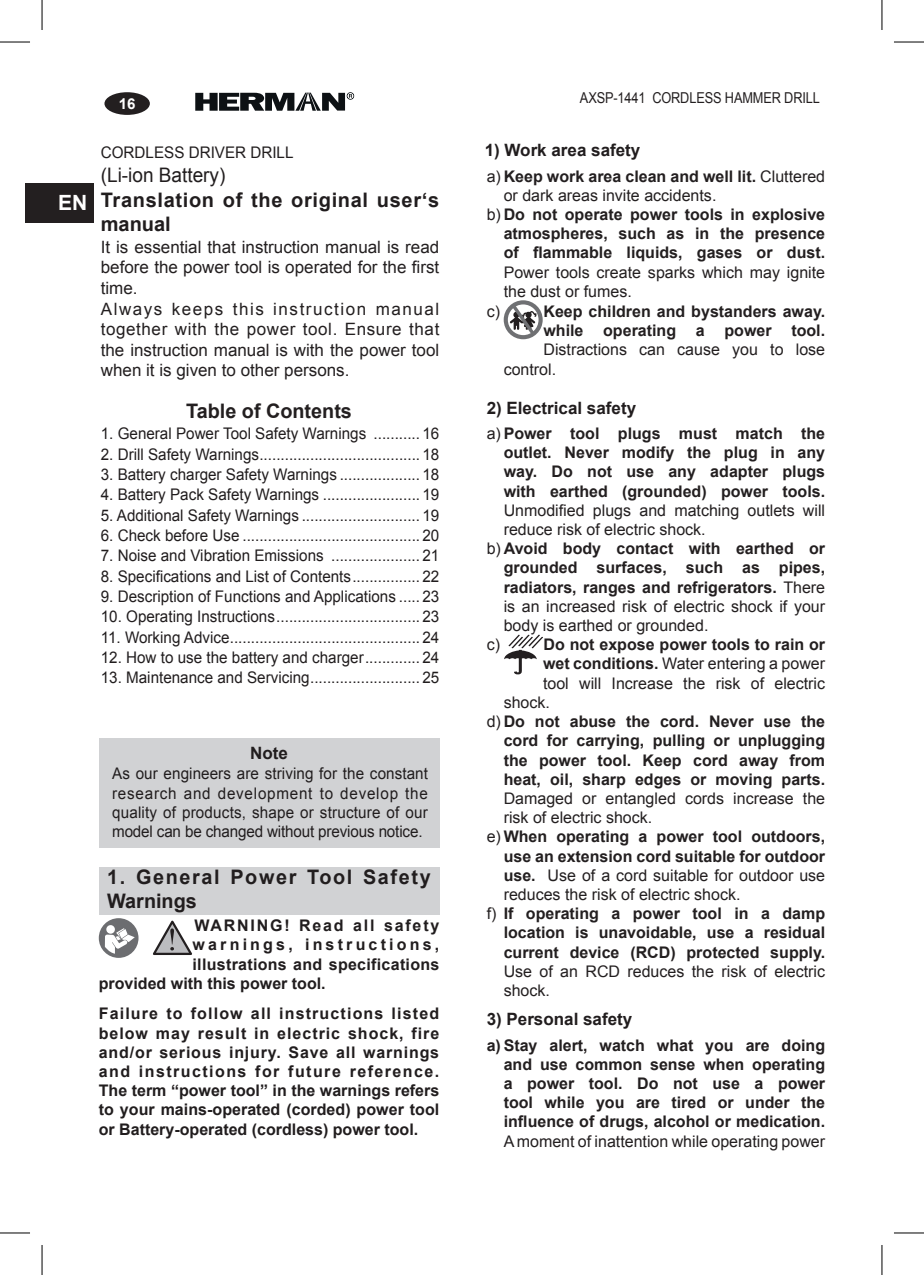
<style>
.page{position:relative;width:924px;height:1275px;background:#fff}
.page>*{position:absolute;margin:0;border:0;box-sizing:border-box;transform-origin:0 0}
.t1{font:700 21px "Arial";color:#fff}
.t2{font:700 20px/24px "Arial";letter-spacing:.035em;color:#211d1e}
.t3{font:700 20px/24px "Arial";letter-spacing:.085em;color:#211d1e}
.t4{font:20px "Arial";color:#211d1e;scale:.95 1}
.t5{font:700 20px "Arial";color:#231f20}
.t6{font:17px/20.6px "Arial";color:#231f20}
.t7{font:700 17px "Arial";color:#211d1e}
.t8{font:700 16px/19.2px "Arial";color:#231f20;text-align:justify}
.t9{font:16px/19.2px "Arial";color:#211d1e;text-align:justify;scale:.95 1}
.t10{font:16px/19.2px "Arial";color:#231f20}
.t11{font:700 16px/19.2px "Arial";letter-spacing:.02em;color:#211d1e;text-align:justify}
.t12{font:700 16px "Arial";color:#211d1e}
.t13{font:700 16px "Arial";letter-spacing:.2em;color:#211d1e}
.t14{font:700 16px "Arial";letter-spacing:.11em;color:#211d1e}
.t15{font:15px "Arial";letter-spacing:-.01em;color:#231f20;scale:.85 1}
.t16{font:700 15px "Arial";color:#fff}
.s1{color:#231f20}
.s2{font-weight:400}
.s3{font-weight:700}
</style>
<div class="page">
<div style="left:104px;top:92px;width:46px;height:23px;background:#231f20;border-radius:50%"></div>
<svg style="left:195px;top:92px;width:159px;height:19px"></svg>
<div style="left:25px;top:183px;width:68px;height:40px;background:#231f20"></div>
<div style="left:99px;top:738px;width:340px;height:110px;background:#d1d2d4"></div>
<div style="left:99px;top:867px;width:340px;height:47px;background:#d1d2d4"></div>
<div style="left:99px;top:918px;width:39px;height:40px;background:#6c6d70;border-radius:50%"></div>
<div style="left:106px;top:925px;width:9px;height:8px;background:#fff;border-radius:50%"></div>
<svg style="left:105px;top:928px;width:30px;height:25px"></svg>
<svg style="left:153px;top:920px;width:39px;height:35px"></svg>
<svg style="left:503px;top:300px;width:39px;height:39px"></svg>
<svg style="left:504px;top:635px;width:39px;height:39px"></svg>
<hr style="left:0;top:42px;width:30px;height:1px;background:#000">
<hr style="left:893px;top:42px;width:30px;height:1px;background:#000">
<hr style="left:0;top:1232px;width:30px;height:1px;background:#000">
<hr style="left:893px;top:1232px;width:30px;height:1px;background:#000">
<hr style="left:42px;top:0;width:1px;height:30px;background:#000">
<hr style="left:42px;top:1245px;width:1px;height:30px;background:#000">
<hr style="left:881px;top:0;width:1px;height:30px;background:#000">
<hr style="left:881px;top:1245px;width:1px;height:30px;background:#000">
<h1 class="t1" style="left:58px;top:189px;width:31px">EN</h1>
<p class="t16" style="left:119px;top:94px;width:18px">16</p>
<p class="t9" style="left:101px;top:143px;width:204px">CORDLESS DRIVER DRILL</p>
<p class="t4" style="left:101px;top:161px;width:133px">(Li-ion Battery)</p>
<p class="t2" style="left:101px;top:188px;width:340px">Translation of the original user‘s manual</p>
<p class="t6" style="left:101px;top:237px;width:340px">It is essential that instruction manual is read before the power tool is operated for the first time.<br>Always keeps this instruction manual together with the power tool. Ensure that the instruction manual is with the power tool when it is given to other persons.</p>
<p class="t5" style="left:186px;top:397px;width:167px">Table of Contents</p>
<p class="t9" style="left:101px;top:424px;width:281px">1. General Power Tool Safety Warnings</p>
<p class="t9" style="left:422px;top:424px;width:19px">16</p>
<p class="t9" style="left:101px;top:445px;width:168px">2. Drill Safety Warnings</p>
<p class="t9" style="left:422px;top:445px;width:19px">18</p>
<p class="t9" style="left:101px;top:465px;width:250px">3. Battery charger Safety Warnings</p>
<p class="t9" style="left:422px;top:465px;width:19px">18</p>
<p class="t9" style="left:101px;top:485px;width:231px">4. Battery Pack Safety Warnings</p>
<p class="t9" style="left:422px;top:485px;width:19px">19</p>
<p class="t9" style="left:101px;top:505px;width:210px">5. Additional Safety Warnings</p>
<p class="t9" style="left:422px;top:505px;width:19px">19</p>
<p class="t9" style="left:101px;top:526px;width:147px">6. Check before Use</p>
<p class="t9" style="left:422px;top:526px;width:19px">20</p>
<p class="t9" style="left:101px;top:546px;width:236px">7. Noise and Vibration Emissions</p>
<p class="t9" style="left:422px;top:546px;width:19px">21</p>
<p class="t9" style="left:101px;top:566px;width:265px">8. Specifications and List of Contents</p>
<p class="t9" style="left:422px;top:566px;width:19px">22</p>
<p class="t9" style="left:101px;top:587px;width:312px">9. Description of Functions and Applications</p>
<p class="t9" style="left:422px;top:587px;width:19px">23</p>
<p class="t9" style="left:101px;top:607px;width:185px">10. Operating Instructions</p>
<p class="t9" style="left:422px;top:607px;width:19px">23</p>
<p class="t9" style="left:101px;top:627px;width:137px">11. Working Advice</p>
<p class="t9" style="left:422px;top:627px;width:19px">24</p>
<p class="t9" style="left:101px;top:648px;width:278px">12. How to use the battery and charger</p>
<p class="t9" style="left:422px;top:648px;width:19px">24</p>
<p class="t9" style="left:101px;top:668px;width:221px">13. Maintenance and Servicing</p>
<p class="t9" style="left:422px;top:668px;width:19px">25</p>
<p class="t7" style="left:250px;top:742px;width:39px">Note</p>
<p class="t9" style="left:112px;top:764px;width:334px">As our engineers are striving for the constant research and development to develop the quality of products, shape or structure of our model can be changed without previous notice.</p>
<p class="t3" style="left:107px;top:866px;width:325px"><span class="s1">1.</span> General Power Tool Safety<br>Warnings</p>
<p class="t14" style="left:194px;top:914px;width:246px">WARNING! Read all safety</p>
<p class="t13" style="left:192px;top:934px;width:248px">warnings, instructions,</p>
<p class="t11" style="left:192px;top:955px;width:248px">illustrations and specifications</p>
<p class="t12" style="left:99px;top:972px;width:228px">provided with this power tool.</p>
<p class="t11" style="left:99px;top:1004px;width:342px">Failure to follow all instructions listed below may result in electric shock, fire and/or serious injury. Save all warnings and instructions for future reference.<br>The term “power tool” in the warnings refers to your mains-operated (corded) power tool or Battery-operated (cordless) power tool.</p>
<p class="t15" style="left:579px;top:88px;width:284px">AXSP-1441 CORDLESS HAMMER DRILL</p>
<p class="t7" style="left:484px;top:139px;width:157px">1) Work area safety</p>
<p class="t8" style="left:486px;top:167px;width:340px"><span class="s2">a)</span> Keep work area clean and well lit. <span class="s2">Cluttered</span></p>
<p class="t10" style="left:503px;top:186px;width:214px">or dark areas invite accidents.</p>
<p class="t8" style="left:486px;top:205px;width:340px"><span class="s2">b)</span> Do not operate power tools in explosive</p>
<p class="t8" style="left:503px;top:224px;width:323px">atmospheres, such as in the presence</p>
<p class="t8" style="left:503px;top:244px;width:323px">of flammable liquids, gases or dust.</p>
<p class="t10" style="left:503px;top:262px;width:323px">Power tools create sparks which may ignite the dust or fumes.</p>
<p class="t10" style="left:486px;top:302px;width:15px">c)</p>
<p class="t8" style="left:543px;top:302px;width:283px">Keep children and bystanders away. while operating a power tool.</p>
<p class="t10" style="left:503px;top:340px;width:323px;text-indent:40px">Distractions can cause you to lose control.</p>
<p class="t7" style="left:486px;top:397px;width:151px">2) Electrical safety</p>
<p class="t8" style="left:503px;top:424px;width:323px;text-indent:-17px"><span class="s2">a)</span> Power tool plugs must match the outlet. Never modify the plug in any way. Do not use any adapter plugs with earthed (grounded) power tools.</p>
<p class="t10" style="left:503px;top:501px;width:323px">Unmodified plugs and matching outlets will</p>
<p class="t10" style="left:503px;top:520px;width:203px">reduce risk of electric shock.</p>
<p class="t8" style="left:486px;top:539px;width:340px"><span class="s2">b)</span> Avoid body contact with earthed or</p>
<p class="t8" style="left:503px;top:559px;width:323px">grounded surfaces, such as pipes,</p>
<p class="t8" style="left:503px;top:578px;width:323px">radiators, ranges and refrigerators. <span class="s2">There</span></p>
<p class="t10" style="left:503px;top:597px;width:323px">is an increased risk of electric shock if your</p>
<p class="t10" style="left:503px;top:616px;width:206px">body is earthed or grounded.</p>
<p class="t10" style="left:486px;top:635px;width:15px">c)</p>
<p class="t8" style="left:543px;top:635px;width:283px">Do not expose power tools to rain or</p>
<p class="t10" style="left:542px;top:654px;width:283px"><span class="s3">wet conditions.</span> Water entering a power</p>
<p class="t10" style="left:542px;top:673px;width:283px">tool will Increase the risk of electric</p>
<p class="t10" style="left:503px;top:693px;width:48px">shock.</p>
<p class="t8" style="left:486px;top:712px;width:340px"><span class="s2">d)</span> Do not abuse the cord. Never use the</p>
<p class="t8" style="left:503px;top:731px;width:323px">cord for carrying, pulling or unplugging</p>
<p class="t8" style="left:503px;top:751px;width:323px">the power tool. Keep cord away from</p>
<p class="t8" style="left:503px;top:770px;width:323px">heat, oil, sharp edges or moving parts.</p>
<p class="t10" style="left:503px;top:789px;width:323px">Damaged or entangled cords increase the</p>
<p class="t10" style="left:503px;top:808px;width:150px">risk of electric shock.</p>
<p class="t8" style="left:486px;top:827px;width:340px"><span class="s2">e)</span> When operating a power tool outdoors,</p>
<p class="t8" style="left:503px;top:847px;width:323px">use an extension cord suitable for outdoor</p>
<p class="t10" style="left:503px;top:865px;width:323px"><span class="s3">use.</span> Use of a cord suitable for outdoor use</p>
<p class="t10" style="left:503px;top:885px;width:238px">reduces the risk of electric shock.</p>
<p class="t8" style="left:486px;top:904px;width:340px"><span class="s2">f)</span> If operating a power tool in a damp</p>
<p class="t8" style="left:503px;top:923px;width:323px">location is unavoidable, use a residual</p>
<p class="t8" style="left:503px;top:943px;width:323px">current device (RCD) protected supply.</p>
<p class="t10" style="left:503px;top:961px;width:323px">Use of an RCD reduces the risk of electric shock.</p>
<p class="t7" style="left:486px;top:1008px;width:147px">3) Personal safety</p>
<p class="t8" style="left:503px;top:1035px;width:323px;text-indent:-17px">a) Stay alert, watch what you are doing and use common sense when operating a power tool. Do not use a power tool while you are tired or under the influence of drugs, alcohol or medication.</p>
<p class="t10" style="left:503px;top:1131px;width:323px">A moment of inattention while operating power</p>
</div>
